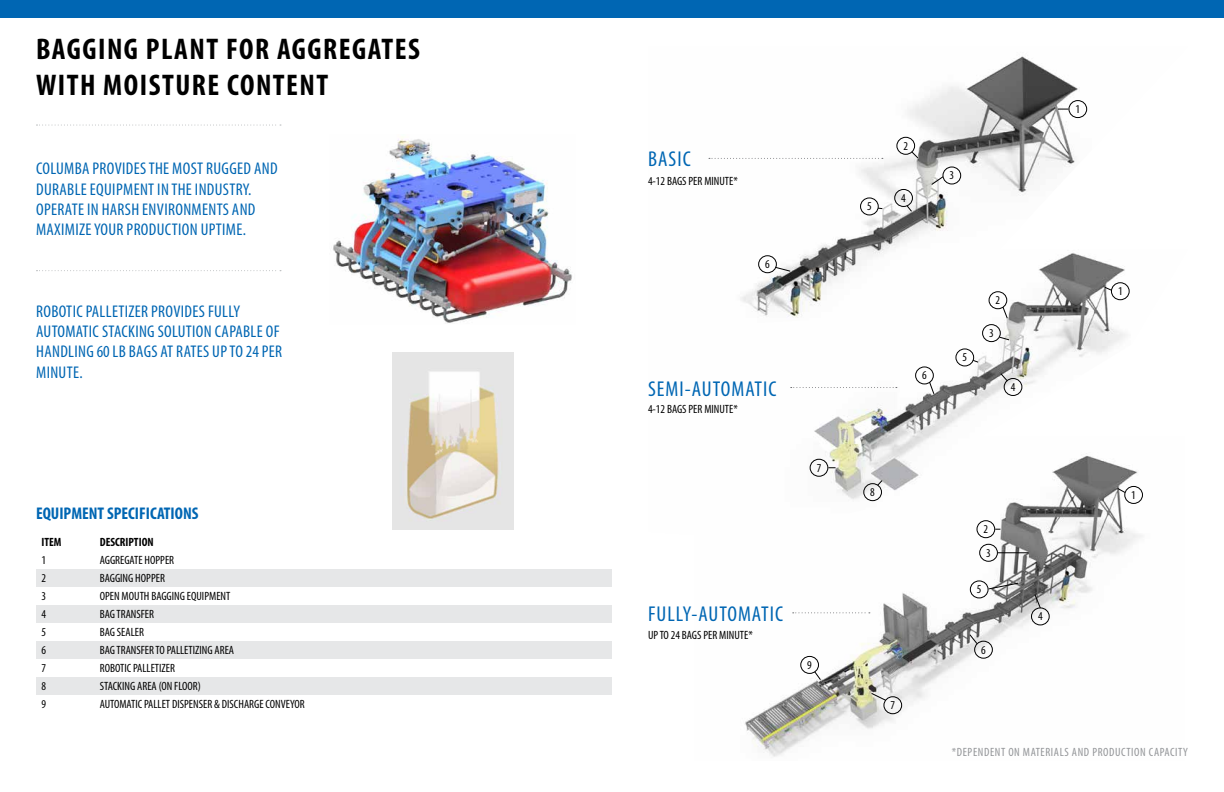
<style>
.page{position:relative;width:1224px;height:792px;background:#fff}
.page>*{position:absolute;margin:0;border:0;box-sizing:border-box;transform-origin:0 0}
.t1{font:700 condensed 30px/36px "Myriad Pro";letter-spacing:.05em;color:#000}
.t2{font:condensed 21.5px "Myriad Pro";letter-spacing:.05em;color:#0066b3}
.t3{font:condensed 17px/20.4px "Myriad Pro";letter-spacing:.02em;color:#0066b3}
.t4{font:700 condensed 17px "Myriad Pro";color:#0066b3}
.t5{font:condensed 12px "Myriad Pro";color:#000}
.t6{font:condensed 12px "Myriad Pro";letter-spacing:.05em;color:#939598}
.t7{font:700 condensed 12px "Myriad Pro";color:#000}
</style>
<div class="page">
<img style="left:745px;top:536px;width:397px;height:221px">
<img style="left:790px;top:329px;width:353px;height:207px">
<img style="left:333px;top:137px;width:239px;height:186px">
<div style="left:0;top:0;width:1224px;height:18px;background:#0066b3"></div>
<div style="left:36px;top:605px;width:576px;height:18px;background:#e6e7e8"></div>
<div style="left:36px;top:569px;width:576px;height:18px;background:#e6e7e8"></div>
<div style="left:36px;top:641px;width:576px;height:18px;background:#e6e7e8"></div>
<div style="left:36px;top:677px;width:576px;height:18px;background:#e6e7e8"></div>
<svg style="left:36px;top:270px;width:245px;height:1px"></svg>
<svg style="left:36px;top:125px;width:245px;height:1px"></svg>
<img style="left:708px;top:56px;width:421px;height:273px">
<div style="left:1068px;top:100px;width:19px;height:18px;border:1px solid #000;border-radius:50%"></div>
<div style="left:1111px;top:282px;width:19px;height:18px;border:1px solid #000;border-radius:50%"></div>
<div style="left:1124px;top:486px;width:19px;height:18px;border:1px solid #000;border-radius:50%"></div>
<div style="left:896px;top:137px;width:19px;height:18px;border:1px solid #000;border-radius:50%"></div>
<div style="left:989px;top:291px;width:18px;height:18px;border:1px solid #000;border-radius:50%"></div>
<div style="left:976px;top:520px;width:19px;height:18px;border:1px solid #000;border-radius:50%"></div>
<div style="left:942px;top:167px;width:19px;height:18px;border:1px solid #000;border-radius:50%"></div>
<div style="left:982px;top:324px;width:19px;height:18px;border:1px solid #000;border-radius:50%"></div>
<div style="left:979px;top:544px;width:19px;height:18px;border:1px solid #000;border-radius:50%"></div>
<div style="left:810px;top:459px;width:18px;height:18px;border:1px solid #000;border-radius:50%"></div>
<div style="left:883px;top:696px;width:19px;height:18px;border:1px solid #000;border-radius:50%"></div>
<div style="left:863px;top:483px;width:19px;height:18px;border:1px solid #000;border-radius:50%"></div>
<div style="left:800px;top:656px;width:19px;height:18px;border:1px solid #000;border-radius:50%"></div>
<div style="left:894px;top:189px;width:19px;height:18px;border:1px solid #000;border-radius:50%"></div>
<div style="left:1004px;top:378px;width:18px;height:18px;border:1px solid #000;border-radius:50%"></div>
<div style="left:1031px;top:607px;width:19px;height:18px;border:1px solid #000;border-radius:50%"></div>
<div style="left:860px;top:197px;width:19px;height:18px;border:1px solid #000;border-radius:50%"></div>
<div style="left:955px;top:348px;width:19px;height:18px;border:1px solid #000;border-radius:50%"></div>
<div style="left:970px;top:580px;width:19px;height:18px;border:1px solid #000;border-radius:50%"></div>
<div style="left:758px;top:255px;width:19px;height:18px;border:1px solid #000;border-radius:50%"></div>
<div style="left:915px;top:366px;width:19px;height:18px;border:1px solid #000;border-radius:50%"></div>
<div style="left:974px;top:641px;width:19px;height:18px;border:1px solid #000;border-radius:50%"></div>
<svg style="left:910px;top:151px;width:9px;height:8px"></svg>
<svg style="left:930px;top:175px;width:14px;height:11px"></svg>
<svg style="left:906px;top:205px;width:7px;height:8px"></svg>
<svg style="left:877px;top:207px;width:6px;height:3px"></svg>
<svg style="left:775px;top:266px;width:16px;height:6px"></svg>
<svg style="left:1104px;top:286px;width:9px;height:6px"></svg>
<svg style="left:1002px;top:306px;width:7px;height:14px"></svg>
<svg style="left:998px;top:336px;width:12px;height:5px"></svg>
<svg style="left:999px;top:372px;width:10px;height:10px"></svg>
<svg style="left:972px;top:359px;width:7px;height:4px"></svg>
<svg style="left:928px;top:381px;width:7px;height:14px"></svg>
<svg style="left:1116px;top:487px;width:10px;height:7px"></svg>
<hr style="left:998px;top:552px;width:31px;height:1px;background:#000">
<svg style="left:1034px;top:593px;width:8px;height:16px"></svg>
<svg style="left:987px;top:582px;width:32px;height:8px"></svg>
<svg style="left:968px;top:633px;width:10px;height:12px"></svg>
<svg style="left:793px;top:612px;width:77px;height:1px"></svg>
<svg style="left:791px;top:387px;width:106px;height:1px"></svg>
<svg style="left:709px;top:158px;width:174px;height:1px"></svg>
<svg style="left:876px;top:479px;width:7px;height:8px"></svg>
<svg style="left:813px;top:670px;width:9px;height:11px"></svg>
<img style="left:392px;top:352px;width:122px;height:178px">
<svg style="left:870px;top:692px;width:17px;height:10px"></svg>
<h1 class="t1" style="left:36px;top:30px;width:385px">BAGGING PLANT FOR AGGREGATES<br>WITH MOISTURE CONTENT</h1>
<h3 class="t3" style="left:36px;top:158px;width:243px">COLUMBA PROVIDES THE MOST RUGGED AND DURABLE EQUIPMENT IN THE INDUSTRY.<br>OPERATE IN HARSH ENVIRONMENTS AND MAXIMIZE YOUR PRODUCTION UPTIME.</h3>
<h3 class="t3" style="left:36px;top:301px;width:248px">ROBOTIC PALLETIZER PROVIDES FULLY<br>AUTOMATIC STACKING SOLUTION CAPABLE OF<br>HANDLING 60 LB BAGS AT RATES UP TO 24 PER<br>MINUTE.</h3>
<h3 class="t4" style="left:36px;top:503px;width:164px">EQUIPMENT SPECIFICATIONS</h3>
<p class="t7" style="left:41px;top:535px;width:22px">ITEM</p>
<p class="t7" style="left:100px;top:535px;width:55px">DESCRIPTION</p>
<p class="t5" style="left:41px;top:553px;width:6px">1</p>
<p class="t5" style="left:100px;top:553px;width:76px">AGGREGATE HOPPER</p>
<p class="t5" style="left:41px;top:571px;width:6px">2</p>
<p class="t5" style="left:100px;top:571px;width:67px">BAGGING HOPPER</p>
<p class="t5" style="left:41px;top:589px;width:6px">3</p>
<p class="t5" style="left:100px;top:589px;width:132px">OPEN MOUTH BAGGING EQUIPMENT</p>
<p class="t5" style="left:41px;top:607px;width:6px">4</p>
<p class="t5" style="left:100px;top:607px;width:56px">BAG TRANSFER</p>
<p class="t5" style="left:41px;top:625px;width:6px">5</p>
<p class="t5" style="left:100px;top:625px;width:46px">BAG SEALER</p>
<p class="t5" style="left:41px;top:643px;width:6px">6</p>
<p class="t5" style="left:41px;top:679px;width:6px">8</p>
<p class="t5" style="left:41px;top:661px;width:6px">7</p>
<p class="t5" style="left:41px;top:697px;width:6px">9</p>
<p class="t5" style="left:100px;top:643px;width:136px">BAG TRANSFER TO PALLETIZING AREA</p>
<p class="t5" style="left:100px;top:679px;width:102px">STACKING AREA (ON FLOOR)</p>
<p class="t5" style="left:100px;top:661px;width:77px">ROBOTIC PALLETIZER</p>
<p class="t5" style="left:100px;top:697px;width:206px">AUTOMATIC PALLET DISPENSER &amp; DISCHARGE CONVEYOR</p>
<h2 class="t2" style="left:648px;top:146px;width:44px">BASIC</h2>
<p class="t5" style="left:648px;top:174px;width:91px">4-12 BAGS PER MINUTE*</p>
<p class="t5" style="left:765px;top:257px;width:6px">6</p>
<h2 class="t2" style="left:648px;top:376px;width:130px">SEMI-AUTOMATIC</h2>
<p class="t5" style="left:648px;top:402px;width:91px">4-12 BAGS PER MINUTE*</p>
<p class="t5" style="left:817px;top:461px;width:6px">7</p>
<h2 class="t2" style="left:648px;top:601px;width:137px">FULLY-AUTOMATIC</h2>
<p class="t5" style="left:648px;top:628px;width:106px">UP TO 24 BAGS PER MINUTE*</p>
<p class="t5" style="left:807px;top:658px;width:6px">9</p>
<p class="t5" style="left:867px;top:199px;width:6px">5</p>
<p class="t5" style="left:903px;top:139px;width:6px">2</p>
<p class="t5" style="left:901px;top:191px;width:6px">4</p>
<p class="t5" style="left:950px;top:168px;width:6px">3</p>
<p class="t5" style="left:922px;top:368px;width:6px">6</p>
<p class="t5" style="left:962px;top:350px;width:6px">5</p>
<p class="t5" style="left:996px;top:293px;width:6px">2</p>
<p class="t5" style="left:989px;top:326px;width:6px">3</p>
<p class="t5" style="left:1011px;top:380px;width:6px">4</p>
<p class="t5" style="left:1076px;top:102px;width:6px">1</p>
<p class="t5" style="left:1118px;top:284px;width:6px">1</p>
<p class="t5" style="left:870px;top:485px;width:6px">8</p>
<p class="t5" style="left:890px;top:698px;width:6px">7</p>
<p class="t5" style="left:984px;top:522px;width:6px">2</p>
<p class="t5" style="left:986px;top:546px;width:6px">3</p>
<p class="t5" style="left:977px;top:582px;width:6px">5</p>
<p class="t5" style="left:981px;top:642px;width:6px">6</p>
<p class="t5" style="left:1038px;top:609px;width:6px">4</p>
<p class="t5" style="left:1131px;top:488px;width:6px">1</p>
<p class="t6" style="left:952px;top:744px;width:238px">*DEPENDENT ON MATERIALS AND PRODUCTION CAPACITY</p>
</div>
